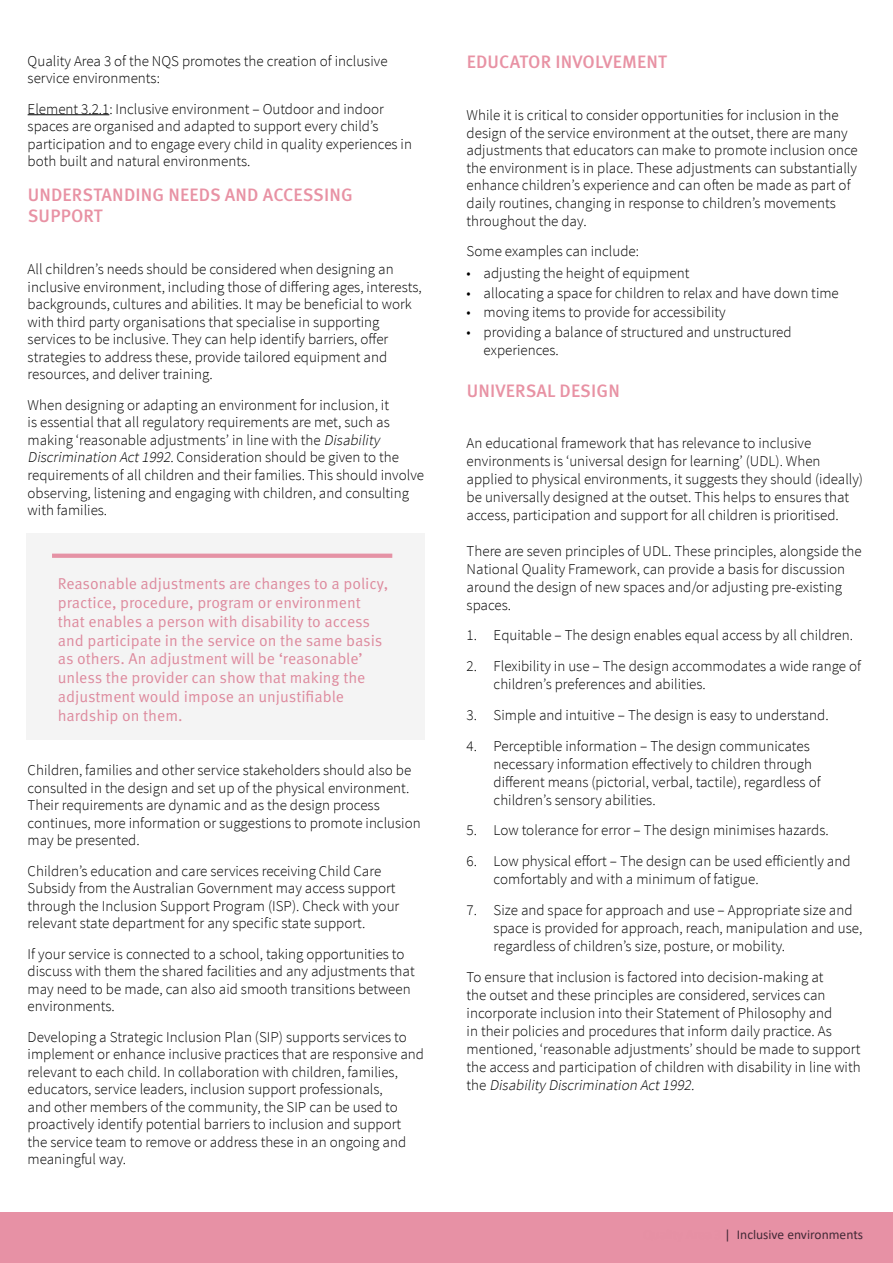
<style>
.page{position:relative;width:893px;height:1263px;background:#fff}
.page>*{position:absolute;margin:0;border:0;box-sizing:border-box;transform-origin:0 0}
.t1{font:500 18px/21.6px "Meta Pro";letter-spacing:.01em;color:#e892a4}
.t2{font:15.75px/18.9px "Meta Pro";color:#e791a5}
.t3{font:300 15px/17.5px "Source Sans Pro";color:#000}
.t4{font:13.5px "Calibri";color:#4a4a56}
.s1{font-style:italic}
.s2{color:#fefefe}
</style>
<div class="page">
<div style="left:0;top:1212px;width:893px;height:51px;background:#e791a5"></div>
<hr style="left:28px;top:114px;width:81px;height:1px;background:#000">
<div style="left:26px;top:534px;width:398px;height:206px;background:#f4f4f4"></div>
<svg style="left:52px;top:554px;width:340px;height:4px"></svg>
<p class="t3" style="left:28px;top:52px;width:361px">Quality Area 3 of the NQS promotes the creation of inclusive service environments:</p>
<p class="t3" style="left:28px;top:100px;width:386px">Element 3.2.1: Inclusive environment – Outdoor and indoor spaces are organised and adapted to support every child’s participation and to engage every child in quality experiences in both built and natural environments.</p>
<p class="t1" style="left:28px;top:184px;width:327px">UNDERSTANDING NEEDS AND ACCESSING<br>SUPPORT</p>
<p class="t3" style="left:28px;top:260px;width:396px">All children’s needs should be considered when designing an inclusive environment, including those of differing ages, interests, backgrounds, cultures and abilities. It may be beneficial to work with third party organisations that specialise in supporting services to be inclusive. They can help identify barriers, offer strategies to address these, provide tailored equipment and resources, and deliver training.</p>
<p class="t3" style="left:28px;top:396px;width:398px">When designing or adapting an environment for inclusion, it<br>is essential that all regulatory requirements are met, such as making ‘reasonable adjustments’ in line with the <span class="s1">Disability Discrimination Act1992</span>. Consideration should be given to the requirements of all children and their families. This should involve observing, listening and engaging with children, and consulting with families.</p>
<p class="t2" style="left:58px;top:574px;width:332px">Reasonable adjustments are changes to a policy, practice, procedure, program or environment that enables a person with disability to access and participate in the service on the same basis as others. An adjustment will be ‘reasonable’ unless the provider can show that making the adjustment would impose an unjustifiable hardship on them.</p>
<p class="t3" style="left:28px;top:761px;width:395px">Children, families and other service stakeholders should also be consulted in the design and set up of the physical environment.<br>Their requirements are dynamic and as the design process continues, more information or suggestions to promote inclusion may be presented.</p>
<p class="t3" style="left:28px;top:862px;width:373px">Children’s education and care services receiving Child Care Subsidy from the Australian Government may access support through the Inclusion Support Program (ISP). Check with your relevant state department for any specific state support.</p>
<p class="t3" style="left:28px;top:945px;width:389px">If your service is connected to a school, taking opportunities to discuss with them the shared facilities and any adjustments that may need to be made, can also aid smooth transitions between environments.</p>
<p class="t3" style="left:28px;top:1028px;width:398px">Developing a Strategic Inclusion Plan (SIP) supports services to implement or enhance inclusive practices that are responsive and relevant to each child. In collaboration with children, families, educators, service leaders, inclusion support professionals,<br>and other members of the community, the SIP can be used to proactively identify potential barriers to inclusion and support the service team to remove or address these in an ongoing and meaningful way.</p>
<p class="t1" style="left:467px;top:52px;width:202px">EDUCATOR INVOLVEMENT</p>
<p class="t3" style="left:467px;top:106px;width:393px">While it is critical to consider opportunities for inclusion in the design of the service environment at the outset, there are many adjustments that educators can make to promote inclusion once the environment is in place. These adjustments can substantially enhance children’s experience and can often be made as part of daily routines, changing in response to children’s movements throughout the day.</p>
<p class="t3" style="left:467px;top:242px;width:174px">Some examples can include:</p>
<p class="t3" style="left:467px;top:264px;width:224px">• adjusting the height of equipment</p>
<p class="t3" style="left:467px;top:284px;width:374px">• allocating a space for children to relax and have down time</p>
<p class="t3" style="left:467px;top:304px;width:261px">• moving items to provide for accessibility</p>
<p class="t3" style="left:484px;top:323px;width:310px;line-height:18px;text-indent:-17px">• providing a balance of structured and unstructured experiences.</p>
<p class="t1" style="left:467px;top:380px;width:155px">UNIVERSAL DESIGN</p>
<p class="t3" style="left:467px;top:434px;width:398px;line-height:18px">An educational framework that has relevance to inclusive environments is ‘universal design for learning’ (UDL). When applied to physical environments, it suggests they should (ideally) be universally designed at the outset. This helps to ensures that access, participation and support for all children is prioritised.</p>
<p class="t3" style="left:467px;top:542px;width:396px;line-height:18px">There are seven principles of UDL. These principles, alongside the National Quality Framework, can provide a basis for discussion around the design of new spaces and/or adjusting pre-existing spaces.</p>
<p class="t3" style="left:467px;top:627px;width:388px">1. Equitable – The design enables equal access by all children.</p>
<p class="t3" style="left:494px;top:657px;width:369px;line-height:18px;text-indent:-27px">2. Flexibility in use – The design accommodates a wide range of children’s preferences and abilities.</p>
<p class="t3" style="left:467px;top:706px;width:363px">3. Simple and intuitive – The design is easy to understand.</p>
<p class="t3" style="left:494px;top:737px;width:329px;line-height:18px;text-indent:-27px">4. Perceptible information – The design communicates necessary information effectively to children through different means (pictorial, verbal, tactile), regardless of children’s sensory abilities.</p>
<p class="t3" style="left:467px;top:822px;width:364px">5. Low tolerance for error – The design minimises hazards.</p>
<p class="t3" style="left:494px;top:852px;width:358px;line-height:18px;text-indent:-27px">6. Low physical effort – The design can be used efficiently and comfortably and with a minimum of fatigue.</p>
<p class="t3" style="left:494px;top:901px;width:370px;line-height:18px;text-indent:-27px">7. Size and space for approach and use – Appropriate size and space is provided for approach, reach, manipulation and use, regardless of children’s size, posture, or mobility.</p>
<p class="t3" style="left:467px;top:968px;width:395px;line-height:18px">To ensure that inclusion is factored into decision-making at<br>the outset and these principles are considered, services can incorporate inclusion into their Statement of Philosophy and<br>in their policies and procedures that inform daily practice. As mentioned, ‘reasonable adjustments’ should be made to support the access and participation of children with disability in line with t h e <span class="s1">Disability Discrimination Act1992.</span></p>
<p class="t4" style="left:643px;top:1225px;width:221px"><span class="s2">Quality Area 3</span> | Inclusive environments</p>
</div>
